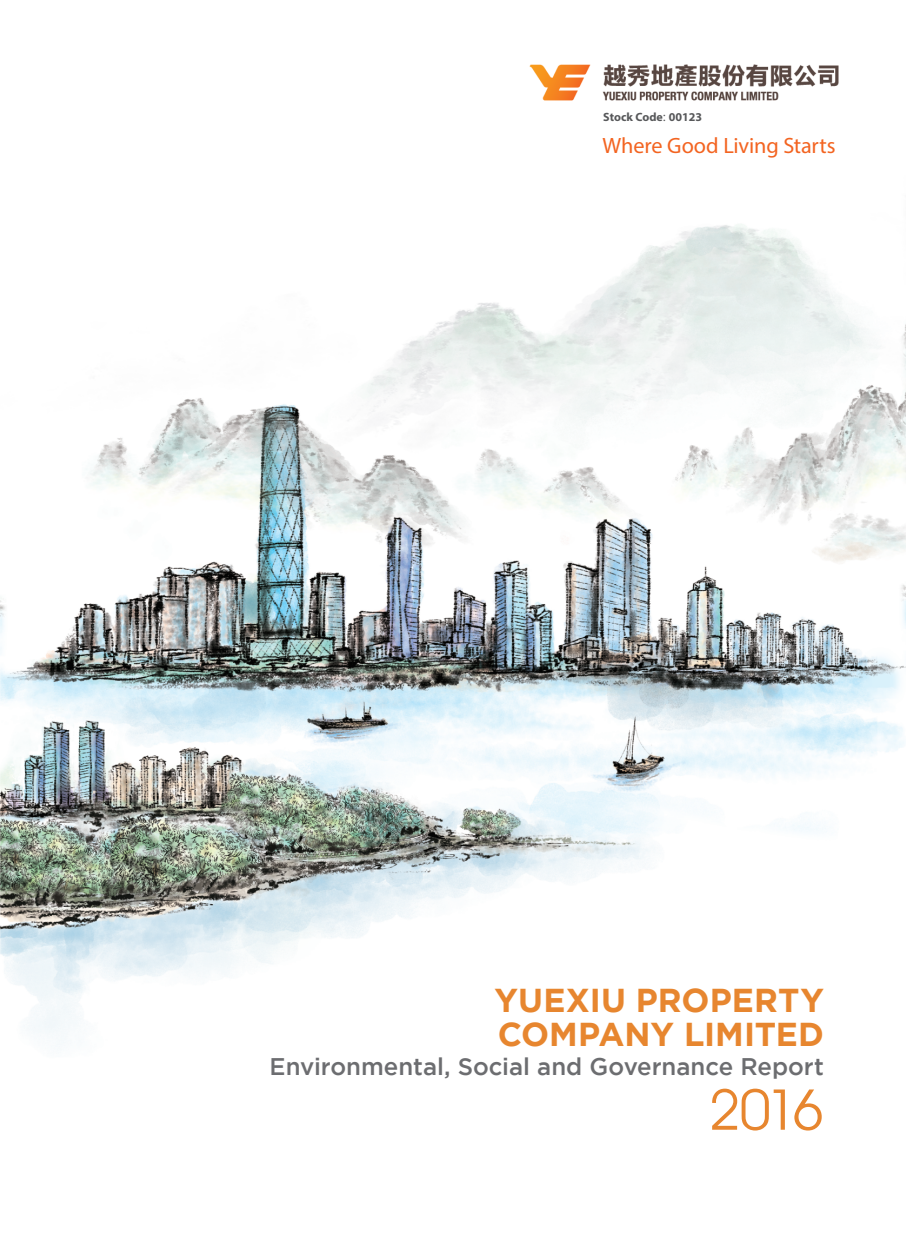
<style>
.page{position:relative;width:906px;height:1238px;background:#fff}
.page>*{position:absolute;margin:0;border:0;box-sizing:border-box;transform-origin:0 0}
.t1{font:56.55px "Avant Garde IT Cby BT";color:#e7862f}
.t2{font:700 33px/34.5px "Gotham";color:#e7862f}
.t3{font:500 24px "Gotham";color:#6c6d70}
.t4{font:22.2px "Myriad Pro";letter-spacing:-.005em;color:#f36421}
.t5{font:700 12px "Myriad Pro";color:#57585a}
.s1{font-family:"Source Han Sans CN";font-weight:400}
</style>
<div class="page">
<img style="left:0;top:64px;width:906px;height:979px">
<p class="t5" style="left:603px;top:110px;width:100px">Stock Code<span class="s1">:</span> 00123</p>
<p class="t4" style="left:602px;top:132px;width:235px">Where Good Living Starts</p>
<p class="t2" style="left:494px;top:982px;width:331px">YUEXIU PROPERTY<br>COMPANY LIMITED</p>
<p class="t3" style="left:269px;top:1053px;width:556px">Environmental, Social and Governance Report</p>
<p class="t1" style="left:708px;top:1075px;width:117px">2016</p>
</div>
